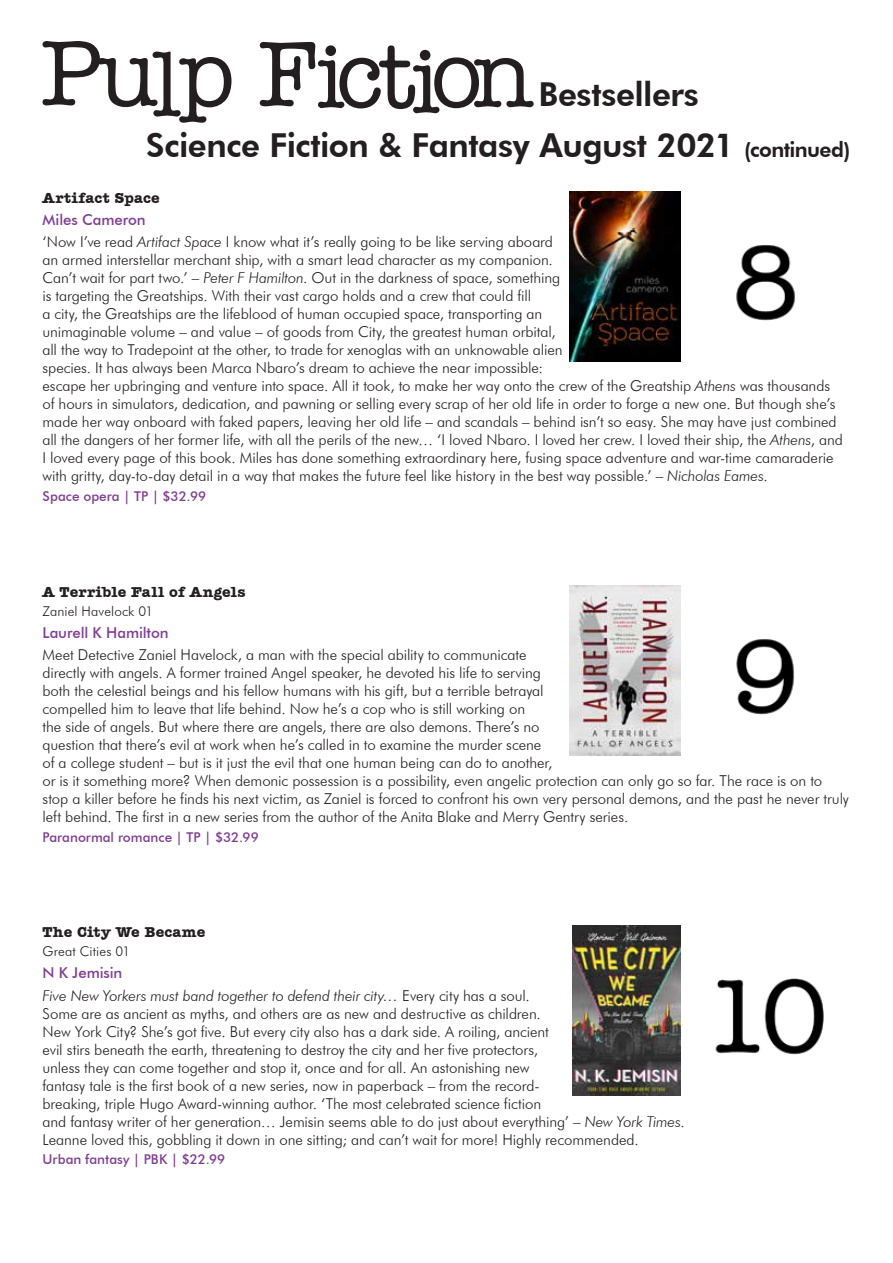
<style>
.page{position:relative;width:893px;height:1263px;background:#fff}
.page>*{position:absolute;margin:0;border:0;box-sizing:border-box;transform-origin:0 0}
.t1{font:800 33px "Futura BT";letter-spacing:-.015em;color:#231f20}
.t2{font:300 15px/18px "Futura BT";letter-spacing:-.005em;color:#231f20}
.t3{font:italic 300 15px/22.2px "Futura BT";letter-spacing:-.01em;color:#231f20}
.t4{font:700 15px "Amer Typewriter IT Cby BT";letter-spacing:.01em;color:#231f20}
.t5{font:500 15px "Futura BT";letter-spacing:-.01em;color:#7f3e92}
.t6{font:500 13.5px "Futura BT";color:#7f3e92}
.t7{font:300 13.5px "Futura BT";letter-spacing:.01em;color:#231f20}
.s1{font-size:21px}
.s2{font-weight:500;color:#7f3e92}
.s3{font-style:italic}
.s4{font-weight:500;font-style:normal;color:#7f3e92}
.s5{font-style:normal}
</style>
<div class="page">
<svg style="left:43px;top:41px;width:188px;height:82px"></svg>
<svg style="left:260px;top:42px;width:274px;height:71px"></svg>
<img style="left:570px;top:585px;width:224px;height:170px">
<img style="left:572px;top:925px;width:252px;height:171px">
<img style="left:570px;top:191px;width:225px;height:171px">
<h1 class="t1" style="left:538px;top:74px;width:162px">Bestsellers</h1>
<h1 class="t1" style="left:146px;top:125px;width:706px">Science Fiction &amp; Fantasy August 2021 <span class="s1">(continued)</span></h1>
<p class="t4" style="left:43px;top:188px;width:119px">Artifact Space</p>
<p class="t2" style="left:43px;top:208px;width:512px;line-height:22.2px"><span class="s2">Miles Cameron<br></span>‘Now I’ve read <span class="s3">Artifact Space</span> I know what it’s really going to be like serving aboard</p>
<p class="t2" style="left:43px;top:251px;width:802px">an armed interstellar merchant ship, with a smart lead character as my companion.<br>Can’t wait for part two.’ – <span class="s3">Peter F Hamilton</span>. Out in the darkness of space, something<br>is targeting the Greatships. With their vast cargo holds and a crew that could fill<br>a city, the Greatships are the lifeblood of human occupied space, transporting an<br>unimaginable volume – and value – of goods from City, the greatest human orbital,<br>all the way to Tradepoint at the other, to trade for xenoglas with an unknowable alien<br>species. It has always been Marca Nbaro’s dream to achieve the near impossible:<br>escape her upbringing and venture into space. All it took, to make her way onto the crew of the Greatship <span class="s3">Athens</span> was thousands of hours in simulators, dedication, and pawning or selling every scrap of her old life in order to forge a new one. But though she’s made her way onboard with faked papers, leaving her old life – and scandals – behind isn’t so easy. She may have just combined all the dangers of her former life, with all the perils of the new… ‘I loved Nbaro. I loved her crew. I loved their ship, the <span class="s3">Athens</span>, and I loved every page of this book. Miles has done something extraordinary here, fusing space adventure and war-time camaraderie with gritty, day-to-day detail in a way that makes the future feel like history in the best way possible.’ – <span class="s3">Nicholas Eames</span>.</p>
<p class="t6" style="left:43px;top:488px;width:165px">Space opera | TP | $32.99</p>
<p class="t4" style="left:43px;top:582px;width:205px">A Terrible Fall of Angels</p>
<p class="t7" style="left:43px;top:603px;width:112px">Zaniel Havelock 01</p>
<p class="t5" style="left:43px;top:624px;width:128px">Laurell K Hamilton</p>
<p class="t2" style="left:43px;top:646px;width:808px">Meet Detective Zaniel Havelock, a man with the special ability to communicate<br>directly with angels. A former trained Angel speaker, he devoted his life to serving<br>both the celestial beings and his fellow humans with his gift, but a terrible betrayal<br>compelled him to leave that life behind. Now he’s a cop who is still working on<br>the side of angels. But where there are angels, there are also demons. There’s no<br>question that there’s evil at work when he’s called in to examine the murder scene<br>of a college student – but is it just the evil that one human being can do to another,<br>or is it something more? When demonic possession is a possibility, even angelic protection can only go so far. The race is on to stop a killer before he finds his next victim, as Zaniel is forced to confront his own very personal demons, and the past he never truly left behind. The first in a new series from the author of the Anita Blake and Merry Gentry series.</p>
<p class="t6" style="left:43px;top:829px;width:218px">Paranormal romance | TP | $32.99</p>
<p class="t4" style="left:43px;top:922px;width:164px">The City We Became</p>
<p class="t7" style="left:43px;top:943px;width:89px">Great Cities 01</p>
<p class="t3" style="left:43px;top:962px;width:489px"><span class="s4">N K Jemisin<br></span>Five New Yorkers must band together to defend their city… <span class="s5">Every city has a soul.</span></p>
<p class="t2" style="left:43px;top:1004px;width:644px">Some are as ancient as myths, and others are as new and destructive as children.<br>New York City? She’s got five. But every city also has a dark side. A roiling, ancient<br>evil stirs beneath the earth, threatening to destroy the city and her five protectors,<br>unless they can come together and stop it, once and for all. An astonishing new<br>fantasy tale is the first book of a new series, now in paperback – from the record-<br>breaking, triple Hugo Award-winning author. ‘The most celebrated science fiction<br>and fantasy writer of her generation… Jemisin seems able to do just about everything’ – <span class="s3">New York Times</span>.<br>Leanne loved this, gobbling it down in one sitting; and can’t wait for more! Highly recommended.</p>
<p class="t6" style="left:43px;top:1151px;width:184px">Urban fantasy | PBK | $22.99</p>
</div>
